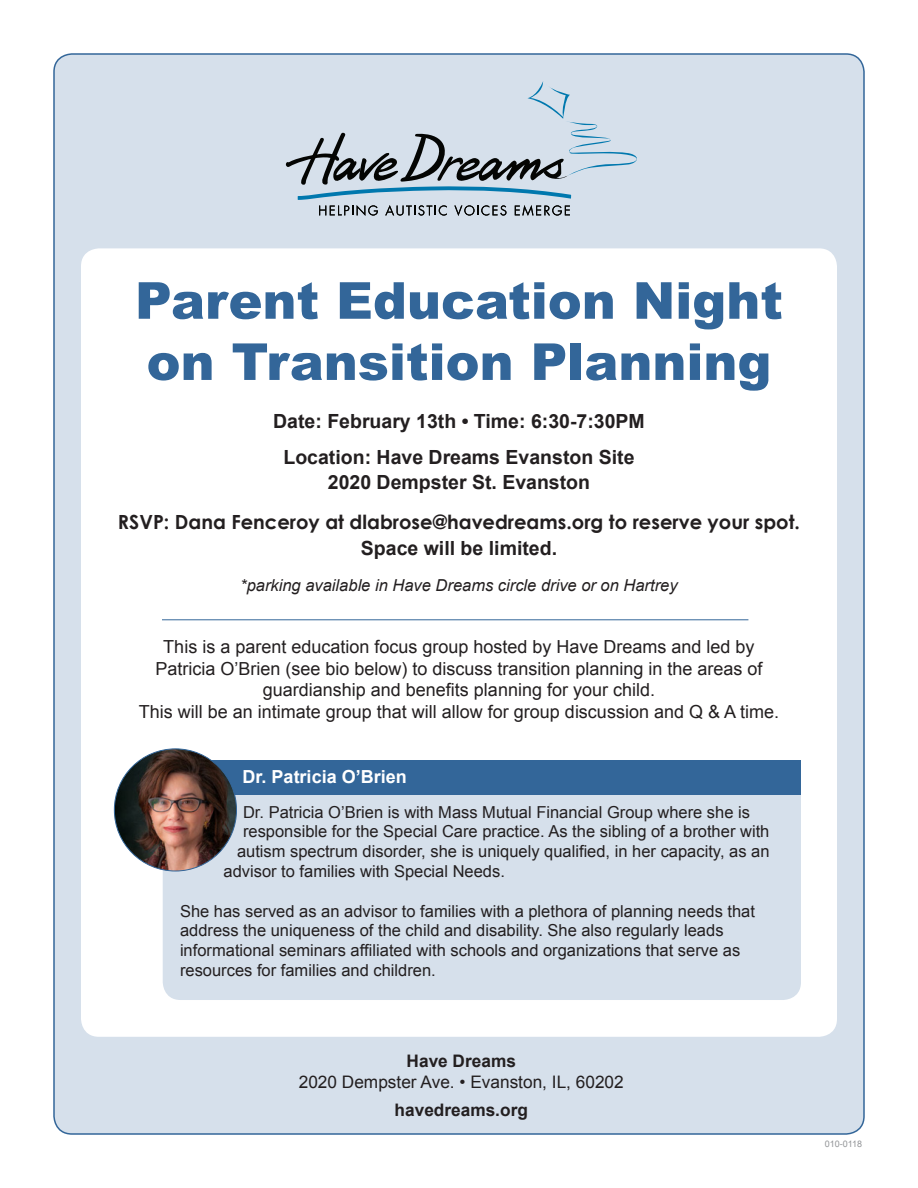
<style>
.page{position:relative;width:918px;height:1188px;background:#fff}
.page>*{position:absolute;margin:0;border:0;box-sizing:border-box;transform-origin:0 0}
.t1{font:900 51px/61.2px "Arial";color:#369}
.t2{font:700 19.5px "Arial";color:#231f20}
.t3{font:700 19.5px "Century Gothic";color:#231f20}
.t4{font:18px/21.6px "Arial";color:#231f20;text-align:center}
.t5{font:700 18px "Arial";color:#fff}
.t6{font:17.25px "Arial";color:#231f20}
.t7{font:700 17.25px "Arial";color:#231f20}
.t8{font:16.5px/19.8px "Arial";color:#231f20}
.t9{font:italic 16.5px "Arial";color:#231f20}
.t10{font:9px "Arial";color:#939598}
</style>
<div class="page">
<div style="left:54px;top:54px;width:810px;height:1080px;background:#d6e0eb;border-radius:18px"></div>
<div style="left:81px;top:248px;width:756px;height:789px;background:#fff;border-radius:18px"></div>
<svg style="left:286px;top:81px;width:351px;height:135px"></svg>
<div style="left:163px;top:766px;width:638px;height:234px;background:#d6e0eb;border-radius:18px"></div>
<div style="left:163px;top:760px;width:638px;height:35px;background:#369"></div>
<img style="left:114px;top:749px;width:123px;height:122px;border-radius:61px">
<hr style="left:162px;top:620px;width:586px;height:1px;background:#369">
<p class="t1" style="left:135px;top:268px;width:649px">Parent Education Night on Transition Planning</p>
<p class="t2" style="left:273px;top:408px;width:373px">Date: February 13th • Time: 6:30-7:30PM</p>
<p class="t2" style="left:283px;top:444px;width:353px">Location: Have Dreams Evanston Site</p>
<p class="t2" style="left:328px;top:469px;width:264px">2020 Dempster St. Evanston</p>
<p class="t3" style="left:118px;top:507px;width:684px">RSVP: Dana Fenceroy at dlabrose@havedreams.org to reserve your spot.</p>
<p class="t2" style="left:361px;top:535px;width:198px">Space will be limited.</p>
<p class="t9" style="left:240px;top:574px;width:439px">*parking available in Have Dreams circle drive or on Hartrey</p>
<p class="t4" style="left:163px;top:636px;width:593px">This is a parent education focus group hosted by Have Dreams and led by</p>
<p class="t4" style="left:155px;top:658px;width:609px">Patricia O’Brien (see bio below) to discuss transition planning in the areas of guardianship and benefits planning for your child.</p>
<p class="t4" style="left:139px;top:701px;width:642px">This will be an intimate group that will allow for group discussion and Q &amp; A time.</p>
<p class="t5" style="left:243px;top:765px;width:166px">Dr. Patricia O’Brien</p>
<p class="t8" style="left:243px;top:802px;width:509px">Dr. Patricia O’Brien is with Mass Mutual Financial Group where she is</p>
<p class="t8" style="left:243px;top:822px;width:528px">responsible for the Special Care practice. As the sibling of a brother with</p>
<p class="t8" style="left:237px;top:842px;width:534px">autism spectrum disorder, she is uniquely qualified, in her capacity, as an</p>
<p class="t8" style="left:224px;top:862px;width:283px">advisor to families with Special Needs.</p>
<p class="t8" style="left:180px;top:901px;width:577px">She has served as an advisor to families with a plethora of planning needs that address the uniqueness of the child and disability. She also regularly leads informational seminars affiliated with schools and organizations that serve as resources for families and children.</p>
<p class="t7" style="left:407px;top:1049px;width:111px">Have Dreams</p>
<p class="t6" style="left:299px;top:1070px;width:327px">2020 Dempster Ave. • Evanston, IL, 60202</p>
<p class="t7" style="left:395px;top:1098px;width:135px">havedreams.org</p>
<p class="t10" style="left:825px;top:1138px;width:39px">010-0118</p>
</div>
